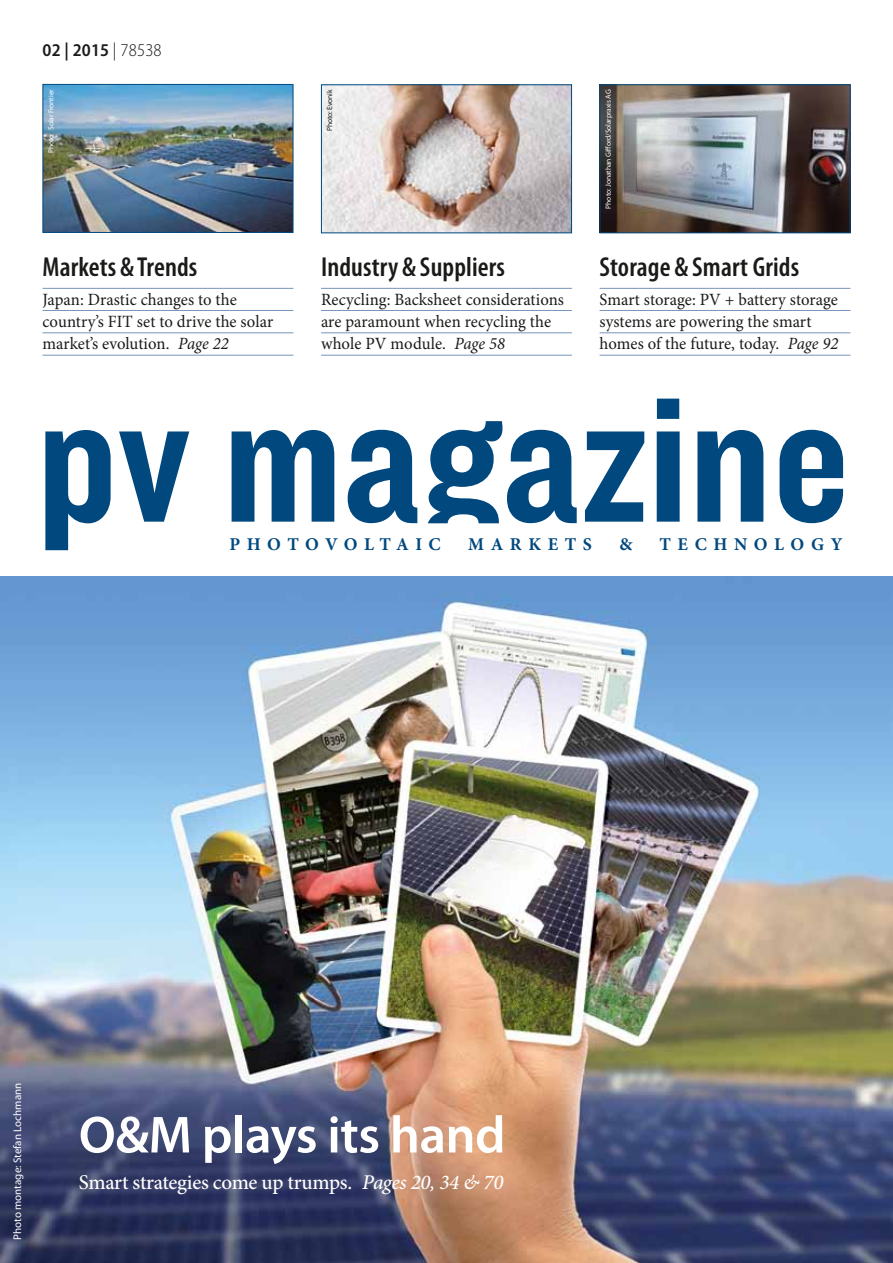
<style>
.page{position:relative;width:893px;height:1263px;background:#fff}
.page>*{position:absolute;margin:0;border:0;box-sizing:border-box;transform-origin:0 0}
.t1{font:600 52.5px "Myriad Pro";letter-spacing:-.01em;color:#fff}
.t2{font:600 condensed 27.45px "Myriad Pro";letter-spacing:.005em;color:#1a1a18}
.t3{font:500 21px "Minion Pro";letter-spacing:-.015em;color:#fff}
.t4{font:700 18px "Minion Pro";letter-spacing:.365em;color:#00487e}
.t5{font:600 semi-condensed 18px "Myriad Pro";letter-spacing:.01em;color:#1a1a18}
.t6{font:17.25px/22.4px "Minion Pro";color:#1a1a18}
.t7{font:11.1px "Myriad Pro";color:#fff}
.t8{font:7.5px "Myriad Pro";letter-spacing:-.01em;color:#fff}
.t9{font:7.5px "Myriad Pro";letter-spacing:-.01em;color:#1a1a18}
.s1{font-weight:300}
.s2{font-style:italic}
</style>
<div class="page">
<img style="left:0;top:577px;width:893px;height:686px">
<svg style="left:45px;top:399px;width:798px;height:151px"></svg>
<img style="left:602px;top:86px;width:246px;height:145px">
<div style="left:600px;top:84px;width:250px;height:149px;border:1px solid #00487e"></div>
<img style="left:323px;top:86px;width:247px;height:145px">
<div style="left:321px;top:84px;width:251px;height:149px;border:1px solid #00487e"></div>
<img style="left:45px;top:86px;width:246px;height:145px">
<div style="left:43px;top:84px;width:250px;height:149px;border:1px solid #00487e"></div>
<hr style="left:43px;top:288px;width:250px;height:1px;background:#7695bc">
<hr style="left:43px;top:310px;width:250px;height:1px;background:#7695bc">
<hr style="left:43px;top:332px;width:250px;height:1px;background:#7695bc">
<hr style="left:43px;top:355px;width:250px;height:1px;background:#7695bc">
<hr style="left:600px;top:288px;width:250px;height:1px;background:#7695bc">
<hr style="left:600px;top:310px;width:250px;height:1px;background:#7695bc">
<hr style="left:600px;top:332px;width:250px;height:1px;background:#7695bc">
<hr style="left:600px;top:355px;width:250px;height:1px;background:#7695bc">
<hr style="left:321px;top:288px;width:251px;height:1px;background:#7695bc">
<hr style="left:321px;top:310px;width:251px;height:1px;background:#7695bc">
<hr style="left:321px;top:332px;width:251px;height:1px;background:#7695bc">
<hr style="left:321px;top:355px;width:251px;height:1px;background:#7695bc">
<p class="t5" style="left:43px;top:40px;width:121px">02 | 2015 <span class="s1">| 78538</span></p>
<p class="t8" style="left:46px;top:153px;width:65px;rotate:-90deg">Photo: Solar Frontier</p>
<h2 class="t2" style="left:43px;top:250px;width:156px">Markets &amp;Trends</h2>
<p class="t6" style="left:43px;top:288px;width:232px">Japan: Drastic changes to the country’s FIT set to drive the solar market’s evolution. <span class="s2">Page 22</span></p>
<p class="t9" style="left:325px;top:131px;width:43px;rotate:-90deg">Photo: Evonik</p>
<h2 class="t2" style="left:321px;top:250px;width:185px">Industry &amp; Suppliers</h2>
<p class="t6" style="left:321px;top:288px;width:244px">Recycling: Backsheet considerations are paramount when recycling the whole PV module. <span class="s2">Page 58</span></p>
<p class="t8" style="left:604px;top:208px;width:121px;rotate:-90deg">Photo: Jonathan Gifford/Solarpraxis AG</p>
<h2 class="t2" style="left:600px;top:250px;width:201px">Storage &amp; Smart Grids</h2>
<p class="t6" style="left:600px;top:288px;width:240px">Smart storage: PV + battery storage systems are powering the smart homes of the future, today. <span class="s2">Page 92</span></p>
<p class="t4" style="left:229px;top:532px;width:213px">PHOTOVOLTAIC</p>
<p class="t4" style="left:468px;top:532px;width:125px">MARKETS</p>
<p class="t4" style="left:619px;top:532px;width:14px">&amp;</p>
<p class="t4" style="left:659px;top:532px;width:185px">TECHNOLOGY</p>
<p class="t7" style="left:11px;top:1240px;width:158px;rotate:-90deg">Photo montage: Stefan Lochmann</p>
<h1 class="t1" style="left:79px;top:1101px;width:428px">O&amp;M plays its hand</h1>
<p class="t3" style="left:79px;top:1168px;width:426px">Smart strategies come up trumps. <span class="s2">Pages 20, 34 &amp; 70</span></p>
</div>
